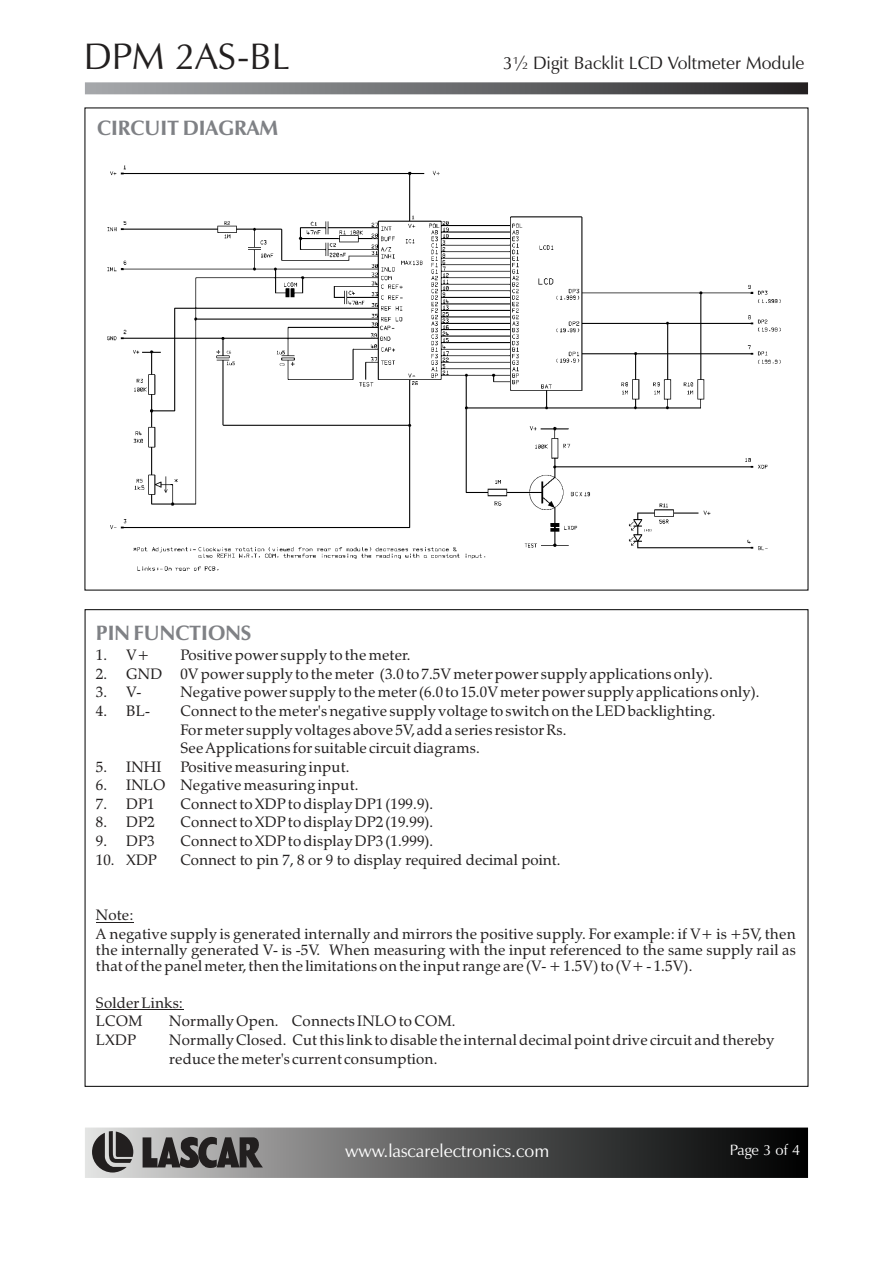
<style>
.page{position:relative;width:893px;height:1263px;background:#fff}
.page>*{position:absolute;margin:0;border:0;box-sizing:border-box;transform-origin:0 0}
.t1{font:37.2px "Zapf Humnst BT";color:#221f1f}
.t2{font:700 21px "Zapf Humnst BT";color:#7f8185}
.t3{font:18px "Zapf Humnst BT";color:#221f1f}
.t4{font:18px "Zapf Humnst BT";color:#fff}
.t5{font:15px/18.6px "Zapf Calligr BT";letter-spacing:.01em;color:#221f1f}
.t6{font:15px "Zapf Humnst BT";color:#fff}
</style>
<div class="page">
<img style="left:107px;top:165px;width:674px;height:406px">
<img style="left:85px;top:83px;width:723px;height:11px">
<img style="left:85px;top:1128px;width:723px;height:50px">
<svg style="left:143px;top:1137px;width:120px;height:31px;background:#555353"></svg>
<svg style="left:92px;top:1131px;width:41px;height:42px;background:#6c6b6b"></svg>
<hr style="left:96px;top:922px;width:38px;height:1px;background:#221f1f">
<hr style="left:96px;top:1009px;width:87px;height:1px;background:#221f1f">
<h1 class="t1" style="left:84px;top:41px;width:207px">DPM 2AS-BL</h1>
<h2 class="t2" style="left:97px;top:120px;width:183px">CIRCUIT DIAGRAM</h2>
<p class="t3" style="left:503px;top:55px;width:303px">3½ Digit Backlit LCD Voltmeter Module</p>
<h2 class="t2" style="left:96px;top:625px;width:157px">PIN FUNCTIONS</h2>
<p class="t5" style="left:96px;top:647px;width:55px">1. V+</p>
<p class="t5" style="left:180px;top:647px;width:232px">Positive power supply to the meter.</p>
<p class="t5" style="left:96px;top:666px;width:618px">2. GND 0V power supply to the meter (3.0 to 7.5V meter power supply applications only).</p>
<p class="t5" style="left:96px;top:685px;width:47px">3. V-</p>
<p class="t5" style="left:180px;top:685px;width:581px">Negative power supply to the meter (6.0 to 15.0V meter power supply applications only).</p>
<p class="t5" style="left:96px;top:703px;width:56px">4. BL-</p>
<p class="t5" style="left:180px;top:703px;width:537px">Connect to the meter's negative supply voltage to switch on the LED backlighting.<br>For meter supply voltages above 5V, add a series resistor Rs.<br>See Applications for suitable circuit diagrams.</p>
<p class="t5" style="left:96px;top:759px;width:67px">5. INHI</p>
<p class="t5" style="left:180px;top:759px;width:171px">Positive measuring input.</p>
<p class="t5" style="left:96px;top:778px;width:264px">6. INLO Negative measuring input.</p>
<p class="t5" style="left:96px;top:796px;width:60px">7. DP1</p>
<p class="t5" style="left:180px;top:796px;width:254px">Connect to XDP to display DP1 (199.9).</p>
<p class="t5" style="left:96px;top:815px;width:60px">8. DP2</p>
<p class="t5" style="left:180px;top:815px;width:254px">Connect to XDP to display DP2 (19.99).</p>
<p class="t5" style="left:96px;top:833px;width:60px">9. DP3</p>
<p class="t5" style="left:180px;top:833px;width:254px">Connect to XDP to display DP3 (1.999).</p>
<p class="t5" style="left:96px;top:852px;width:62px">10. XDP</p>
<p class="t5" style="left:180px;top:852px;width:382px">Connect to pin 7, 8 or 9 to display required decimal point.</p>
<p class="t5" style="left:96px;top:908px;width:39px">Note:</p>
<p class="t5" style="left:96px;top:928px;width:701px;line-height:15.8px;text-align:justify">A negative supply is generated internally and mirrors the positive supply. For example: if V+ is +5V, then the internally generated V- is -5V. When measuring with the input referenced to the same supply rail as that of the panel meter, then the limitations on the input range are (V- + 1.5V) to (V+ - 1.5V).</p>
<p class="t5" style="left:96px;top:995px;width:89px">Solder Links:</p>
<p class="t5" style="left:96px;top:1014px;width:48px">LCOM</p>
<p class="t5" style="left:169px;top:1014px;width:288px">Normally Open. Connects INLO to COM.</p>
<p class="t5" style="left:96px;top:1032px;width:42px">LXDP</p>
<p class="t5" style="left:169px;top:1032px;width:607px">Normally Closed. Cut this link to disable the internal decimal point drive circuit and thereby reduce the meter's current consumption.</p>
<p class="t4" style="left:345px;top:1143px;width:206px">www.lascarelectronics.com</p>
<p class="t6" style="left:730px;top:1144px;width:72px">Page 3 of 4</p>
</div>
